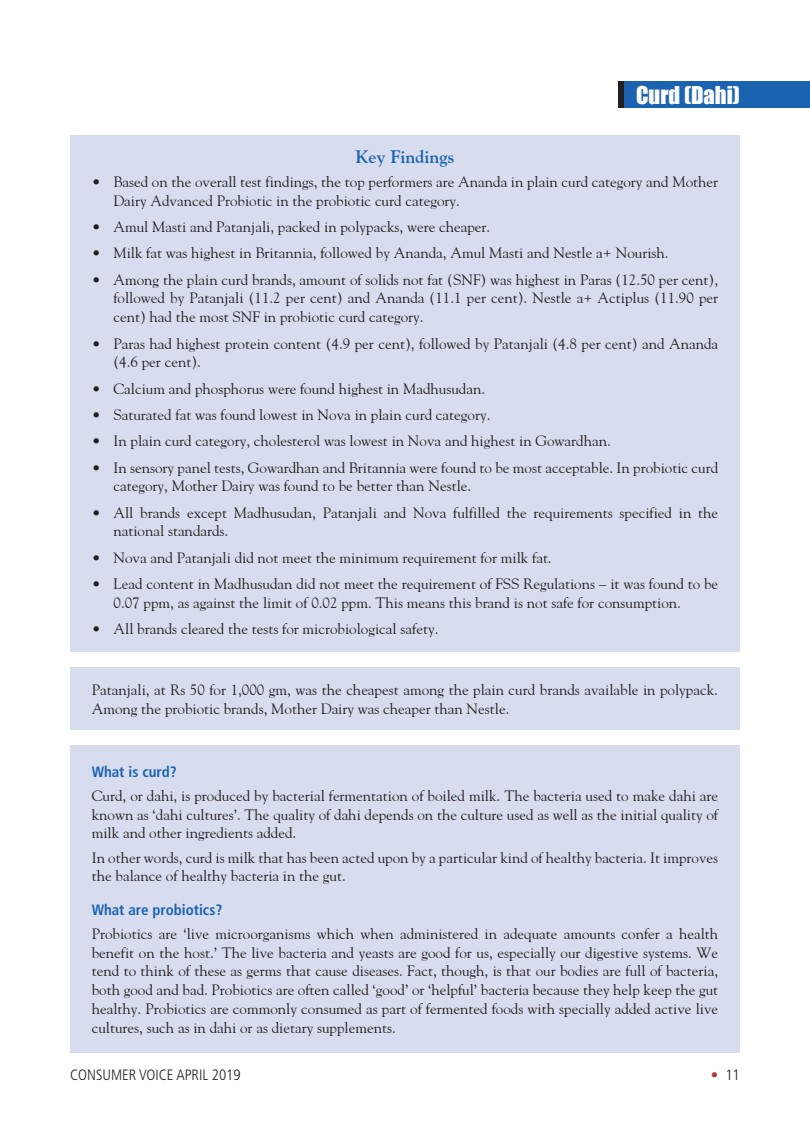
<style>
.page{position:relative;width:810px;height:1134px;background:#fff}
.page>*{position:absolute;margin:0;border:0;box-sizing:border-box;transform-origin:0 0}
.t1{font:22.5px "Impact";color:#fff}
.t2{font:700 18px "Gaudiya";color:#1b63b0}
.t3{font:15px/18.8px "Gaudiya";color:#231f20}
.t4{font:700 condensed 15px "Frutiger";letter-spacing:-.005em;color:#1b63b0}
.t5{font:300 condensed 15px "Frutiger";color:#231f20}
.s1{color:#ad3d3c}
</style>
<div class="page">
<div style="left:70px;top:135px;width:670px;height:516px;background:#d7ddef"></div>
<div style="left:70px;top:667px;width:670px;height:62px;background:#d7ddef"></div>
<div style="left:70px;top:745px;width:670px;height:308px;background:#d7ddef"></div>
<div style="left:618px;top:81px;width:12px;height:27px;background:#231f20"></div>
<div style="left:624px;top:81px;width:186px;height:27px;background:#1b63b0"></div>
<h1 class="t1" style="left:636px;top:78px;width:105px">Curd (Dahi)</h1>
<p class="t2" style="left:355px;top:146px;width:101px">Key Findings</p>
<p class="t3" style="left:113px;top:172px;width:606px;text-indent:-22px">• Based on the overall test findings, the top performers are Ananda in plain curd category and Mother<br>Dairy Advanced Probiotic in the probiotic curd category.</p>
<p class="t3" style="left:92px;top:217px;width:400px">• Amul Masti and Patanjali, packed in polypacks, were cheaper.</p>
<p class="t3" style="left:92px;top:243px;width:578px">• Milk fat was highest in Britannia, followed by Ananda, Amul Masti and Nestle a+ Nourish.</p>
<p class="t3" style="left:113px;top:270px;width:606px;text-align:justify;text-indent:-22px">• Among the plain curd brands, amount of solids not fat (SNF) was highest in Paras (12.50 per cent), followed by Patanjali (11.2 per cent) and Ananda (11.1 per cent). Nestle a+ Actiplus (11.90 per cent) had the most SNF in probiotic curd category.</p>
<p class="t3" style="left:113px;top:334px;width:606px;text-indent:-22px">• Paras had highest protein content (4.9 per cent), followed by Patanjali (4.8 per cent) and Ananda (4.6 per cent).</p>
<p class="t3" style="left:92px;top:379px;width:395px">• Calcium and phosphorus were found highest in Madhusudan.</p>
<p class="t3" style="left:92px;top:405px;width:400px">• Saturated fat was found lowest in Nova in plain curd category.</p>
<p class="t3" style="left:92px;top:431px;width:521px">• In plain curd category, cholesterol was lowest in Nova and highest in Gowardhan.</p>
<p class="t3" style="left:113px;top:458px;width:606px;text-indent:-22px">• In sensory panel tests, Gowardhan and Britannia were found to be most acceptable. In probiotic curd category, Mother Dairy was found to be better than Nestle.</p>
<p class="t3" style="left:113px;top:503px;width:606px;text-indent:-22px">• All brands except Madhusudan, Patanjali and Nova fulfilled the requirements specified in the national standards.</p>
<p class="t3" style="left:92px;top:548px;width:461px">• Nova and Patanjali did not meet the minimum requirement for milk fat.</p>
<p class="t3" style="left:114px;top:574px;width:606px;text-indent:-22px">• Lead content in Madhusudan did not meet the requirement of FSS Regulations – it was found to be<br>0.07 ppm, as against the limit of 0.02 ppm. This means this brand is not safe for consumption.</p>
<p class="t3" style="left:92px;top:619px;width:348px">• All brands cleared the tests for microbiological safety.</p>
<p class="t3" style="left:92px;top:680px;width:628px">Patanjali, at Rs 50 for 1,000 gm, was the cheapest among the plain curd brands available in polypack.<br>Among the probiotic brands, Mother Dairy was cheaper than Nestle.</p>
<p class="t4" style="left:92px;top:763px;width:86px">What is curd?</p>
<p class="t3" style="left:92px;top:786px;width:628px;text-align:justify">Curd, or dahi, is produced by bacterial fermentation of boiled milk. The bacteria used to make dahi are known as ‘dahi cultures’. The quality of dahi depends on the culture used as well as the initial quality of milk and other ingredients added.</p>
<p class="t3" style="left:92px;top:848px;width:628px">In other words, curd is milk that has been acted upon by a particular kind of healthy bacteria. It improves the balance of healthy bacteria in the gut.</p>
<p class="t4" style="left:92px;top:901px;width:132px">What are probiotics?</p>
<p class="t3" style="left:92px;top:924px;width:628px;text-align:justify">Probiotics are ‘live microorganisms which when administered in adequate amounts confer a health benefit on the host.’ The live bacteria and yeasts are good for us, especially our digestive systems. We tend to think of these as germs that cause diseases. Fact, though, is that our bodies are full of bacteria, both good and bad. Probiotics are often called ‘good’ or ‘helpful’ bacteria because they help keep the gut healthy. Probiotics are commonly consumed as part of fermented foods with specially added active live cultures, such as in dahi or as dietary supplements.</p>
<p class="t5" style="left:70px;top:1066px;width:172px">CONSUMER VOICE April 2019</p>
<p class="t5" style="left:711px;top:1066px;width:31px"><span class="s1">•</span> 11</p>
</div>
